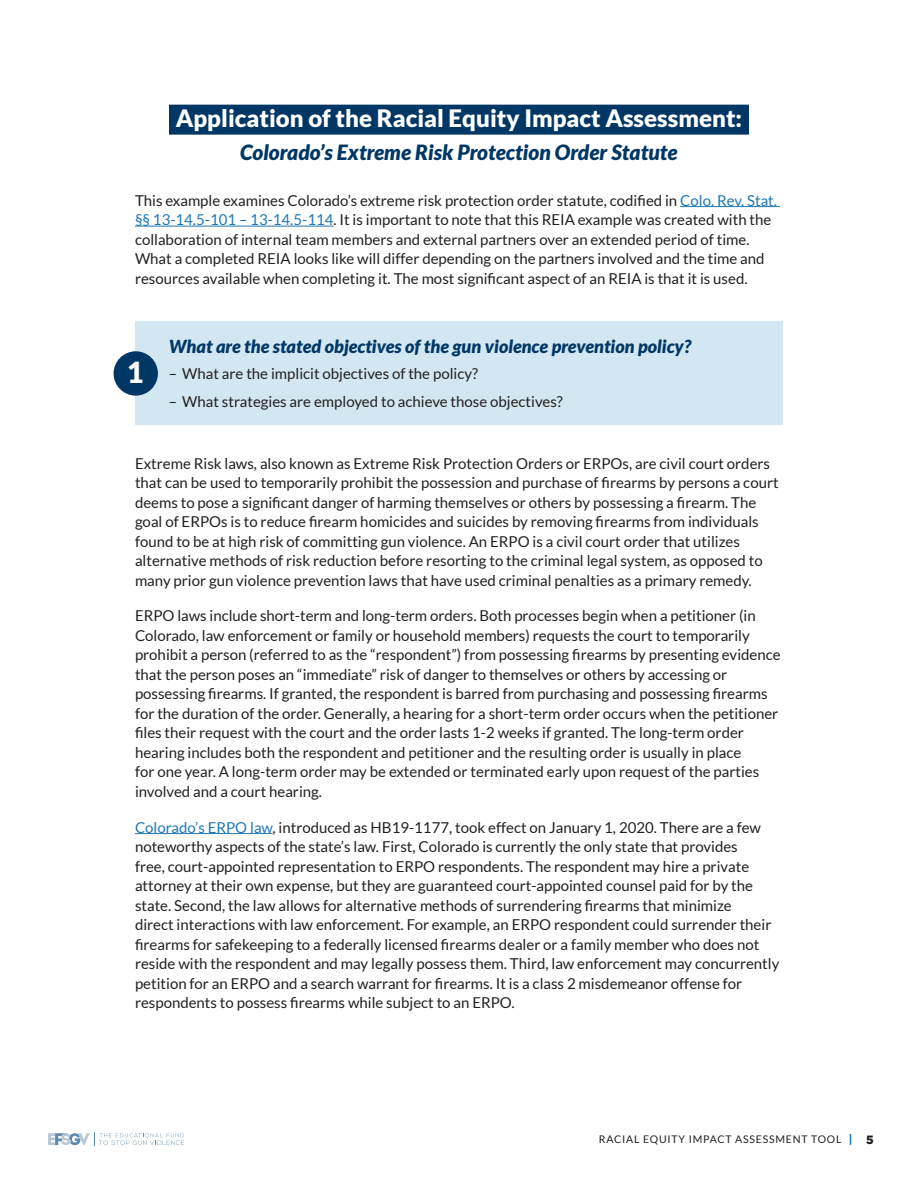
<style>
.page{position:relative;width:918px;height:1188px;background:#fff}
.page>*{position:absolute;margin:0;border:0;box-sizing:border-box;transform-origin:0 0}
.Body{font:900 28.95px "Lato";color:#fff}
.H2-Dark{font:900 24px "Lato";color:#fff}
.t1{font:italic 900 21px "Lato";color:#003765}
.t2{font:italic 900 18px "Lato";color:#003765}
.Body-2{font:15px/19.5px "Lato";color:#231f20}
.t3{font:900 12px "Gotham";color:#231f20}
.t4{font:10.5px "Lato";letter-spacing:.075em;color:#231f20}
.s1{color:#1f78b4}
</style>
<div class="page">
<svg style="left:48px;top:1132px;width:136px;height:14px"></svg>
<div style="left:136px;top:322px;width:647px;height:103px;background:#d2e7f1"></div>
<div style="left:169px;top:105px;width:580px;height:30px;background:#003765"></div>
<hr style="left:680px;top:206px;width:100px;height:1px;background:#1f78b4">
<hr style="left:135px;top:226px;width:198px;height:1px;background:#1f78b4">
<hr style="left:135px;top:833px;width:138px;height:1px;background:#1f78b4">
<div style="left:114px;top:351px;width:44px;height:45px;background:#003765;border-radius:50%"></div>
<p class="H2-Dark" style="left:176px;top:104px;width:568px">Application of the Racial Equity Impact Assessment:</p>
<h3 class="t1" style="left:240px;top:140px;width:439px">Colorado’s Extreme Risk Protection Order Statute</h3>
<p class="Body-2" style="left:135px;top:190px;width:644px">This example examines Colorado’s extreme risk protection order statute, codified in <span class="s1">Colo. Rev. Stat. §§ 13-14.5-101 – 13-14.5-114</span>. It is important to note that this REIA example was created with the collaboration of internal team members and external partners over an extended period of time.<br>What a completed REIA looks like will differ depending on the partners involved and the time and resources available when completing it. The most significant aspect of an REIA is that it is used.</p>
<p class="Body" style="left:127px;top:355px;width:18px">1</p>
<h3 class="t2" style="left:169px;top:336px;width:524px">What are the stated objectives of the gun violence prevention policy?</h3>
<p class="Body-2" style="left:169px;top:364px;width:311px">– What are the implicit objectives of the policy?</p>
<p class="Body-2" style="left:169px;top:391px;width:396px">– What strategies are employed to achieve those objectives?</p>
<p class="Body-2" style="left:135px;top:453px;width:645px">Extreme Risk laws, also known as Extreme Risk Protection Orders or ERPOs, are civil court orders that can be used to temporarily prohibit the possession and purchase of firearms by persons a court deems to pose a significant danger of harming themselves or others by possessing a firearm. The goal of ERPOs is to reduce firearm homicides and suicides by removing firearms from individuals found to be at high risk of committing gun violence. An ERPO is a civil court order that utilizes alternative methods of risk reduction before resorting to the criminal legal system, as opposed to many prior gun violence prevention laws that have used criminal penalties as a primary remedy.</p>
<p class="Body-2" style="left:135px;top:606px;width:647px">ERPO laws include short-term and long-term orders. Both processes begin when a petitioner (in Colorado, law enforcement or family or household members) requests the court to temporarily prohibit a person (referred to as the “respondent”) from possessing firearms by presenting evidence that the person poses an “immediate” risk of danger to themselves or others by accessing or possessing firearms. If granted, the respondent is barred from purchasing and possessing firearms for the duration of the order. Generally, a hearing for a short-term order occurs when the petitioner files their request with the court and the order lasts 1-2 weeks if granted. The long-term order hearing includes both the respondent and petitioner and the resulting order is usually in place<br>for one year. A long-term order may be extended or terminated early upon request of the parties involved and a court hearing.</p>
<p class="Body-2" style="left:135px;top:817px;width:646px"><span class="s1">Colorado’s ERPO law</span>, introduced as HB19-1177, took effect on January 1, 2020. There are a few noteworthy aspects of the state’s law. First, Colorado is currently the only state that provides<br>free, court-appointed representation to ERPO respondents. The respondent may hire a private attorney at their own expense, but they are guaranteed court-appointed counsel paid for by the state. Second, the law allows for alternative methods of surrendering firearms that minimize<br>direct interactions with law enforcement. For example, an ERPO respondent could surrender their firearms for safekeeping to a federally licensed firearms dealer or a family member who does not reside with the respondent and may legally possess them. Third, law enforcement may concurrently petition for an ERPO and a search warrant for firearms. It is a class 2 misdemeanor offense for respondents to possess firearms while subject to an ERPO.</p>
<p class="t4" style="left:599px;top:1134px;width:244px">RACIAL EQUITY IMPACT ASSESSMENT TOOL</p>
<p class="t3" style="left:866px;top:1132px;width:9px">5</p>
</div>
